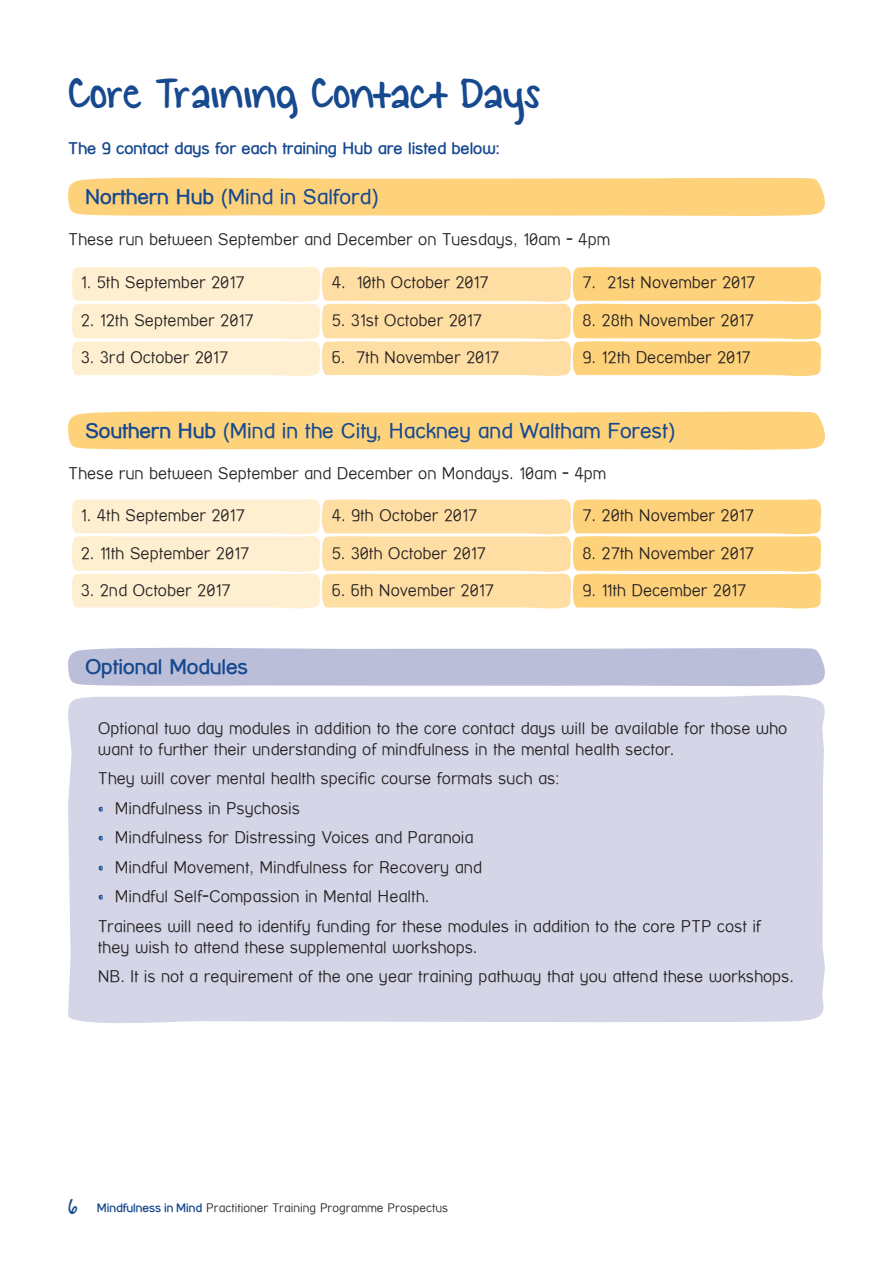
<style>
.page{position:relative;width:893px;height:1263px;background:#fff}
.page>*{position:absolute;margin:0;border:0;box-sizing:border-box;transform-origin:0 0}
.t1{font:48px "KG Small Town Southern Girl";color:#17498f}
.t2{font:21px "Street Corner";letter-spacing:-.005em;color:#17498f}
.t3{font:700 21px "Street Corner";letter-spacing:-.005em;color:#17498f}
.t4{font:100 16.5px/29.5px "Street Corner";letter-spacing:-.005em;color:#231f20}
.t5{font:700 16.5px "Street Corner";letter-spacing:-.005em;color:#17498f}
.t6{font:100 12px "Street Corner";color:#231f20}
.s1{font-weight:700}
.s2{font-family:"Alabama";font-weight:400;color:#17498f}
.s3{font-family:"KG Small Town Southern Girl";font-weight:400;font-size:24px;color:#17498f}
.s4{font-weight:700;color:#17498f}
</style>
<div class="page">
<svg style="left:71px;top:266px;width:751px;height:110px;background:#fee2ac"></svg>
<svg style="left:71px;top:499px;width:751px;height:110px;background:#fee2ac"></svg>
<svg style="left:68px;top:177px;width:757px;height:39px;background:#fed382"></svg>
<svg style="left:68px;top:411px;width:757px;height:39px;background:#fed382"></svg>
<svg style="left:68px;top:647px;width:757px;height:39px;background:#bec1da"></svg>
<div style="left:68px;top:695px;width:757px;height:328px;background:#d4d5e6"></div>
<h1 class="t1" style="left:68px;top:68px;width:474px">Core Training Contact Days</h1>
<p class="t5" style="left:68px;top:138px;width:433px">The 9 contact days for each training Hub are listed below:</p>
<p class="t2" style="left:85px;top:185px;width:294px"><span class="s1">Northern Hub</span> (Mind in Salford)</p>
<p class="t4" style="left:68px;top:225px;width:544px">These run between September and December on Tuesdays, 10am - 4pm</p>
<p class="t4" style="left:81px;top:268px;width:165px">1. 5th September 2017</p>
<p class="t4" style="left:332px;top:268px;width:159px">4. 10th October 2017</p>
<p class="t4" style="left:583px;top:268px;width:174px">7. 21st November 2017</p>
<p class="t4" style="left:81px;top:305px;width:174px">2. 12th September 2017</p>
<p class="t4" style="left:332px;top:305px;width:152px">5. 31st October 2017</p>
<p class="t4" style="left:583px;top:305px;width:173px">8. 28th November 2017</p>
<p class="t4" style="left:81px;top:343px;width:149px">3. 3rd October 2017</p>
<p class="t4" style="left:332px;top:343px;width:169px">6. 7th November 2017</p>
<p class="t4" style="left:583px;top:343px;width:170px">9. 12th December 2017</p>
<p class="t2" style="left:85px;top:419px;width:591px"><span class="s1">Southern Hub</span> (Mind in the City, Hackney and Waltham Forest)</p>
<p class="t4" style="left:68px;top:459px;width:540px">These run between September and December on Mondays. 10am - 4pm</p>
<p class="t4" style="left:81px;top:501px;width:166px">1. 4th September 2017</p>
<p class="t4" style="left:332px;top:501px;width:147px">4. 9th October 2017</p>
<p class="t4" style="left:583px;top:501px;width:173px">7. 20th November 2017</p>
<p class="t4" style="left:81px;top:538px;width:170px">2. 11th September 2017</p>
<p class="t4" style="left:332px;top:538px;width:156px">5. 30th October 2017</p>
<p class="t4" style="left:583px;top:538px;width:173px">8. 27th November 2017</p>
<p class="t4" style="left:81px;top:576px;width:151px">3. 2nd October 2017</p>
<p class="t4" style="left:332px;top:576px;width:164px">6. 6th November 2017</p>
<p class="t4" style="left:583px;top:576px;width:165px">9. 11th December 2017</p>
<p class="t3" style="left:85px;top:655px;width:165px">Optional Modules</p>
<p class="t4" style="left:98px;top:717px;width:691px;line-height:21px">Optional two day modules in addition to the core contact days will be available for those who want to further their understanding of mindfulness in the mental health sector.</p>
<p class="t4" style="left:98px;top:763px;width:463px">They will cover mental health specific course formats such as:</p>
<p class="t4" style="left:98px;top:793px;width:204px"><span class="s2">•</span> Mindfulness in Psychosis</p>
<p class="t4" style="left:98px;top:822px;width:377px"><span class="s2">•</span> Mindfulness for Distressing Voices and Paranoia</p>
<p class="t4" style="left:98px;top:852px;width:386px"><span class="s2">•</span> Mindful Movement, Mindfulness for Recovery and</p>
<p class="t4" style="left:98px;top:881px;width:665px"><span class="s2">•</span> Mindful Self-Compassion in Mental Health.<br>Trainees will need to identify funding for these modules in addition to the core PTP cost if</p>
<p class="t4" style="left:98px;top:932px;width:698px">they wish to attend these supplemental workshops.<br>NB. It is not a requirement of the one year training pathway that you attend these workshops.</p>
<p class="t6" style="left:68px;top:1201px;width:381px"><span class="s3">6</span> <span class="s4">Mindfulness in Mind</span> Practitioner Training Programme Prospectus</p>
</div>
